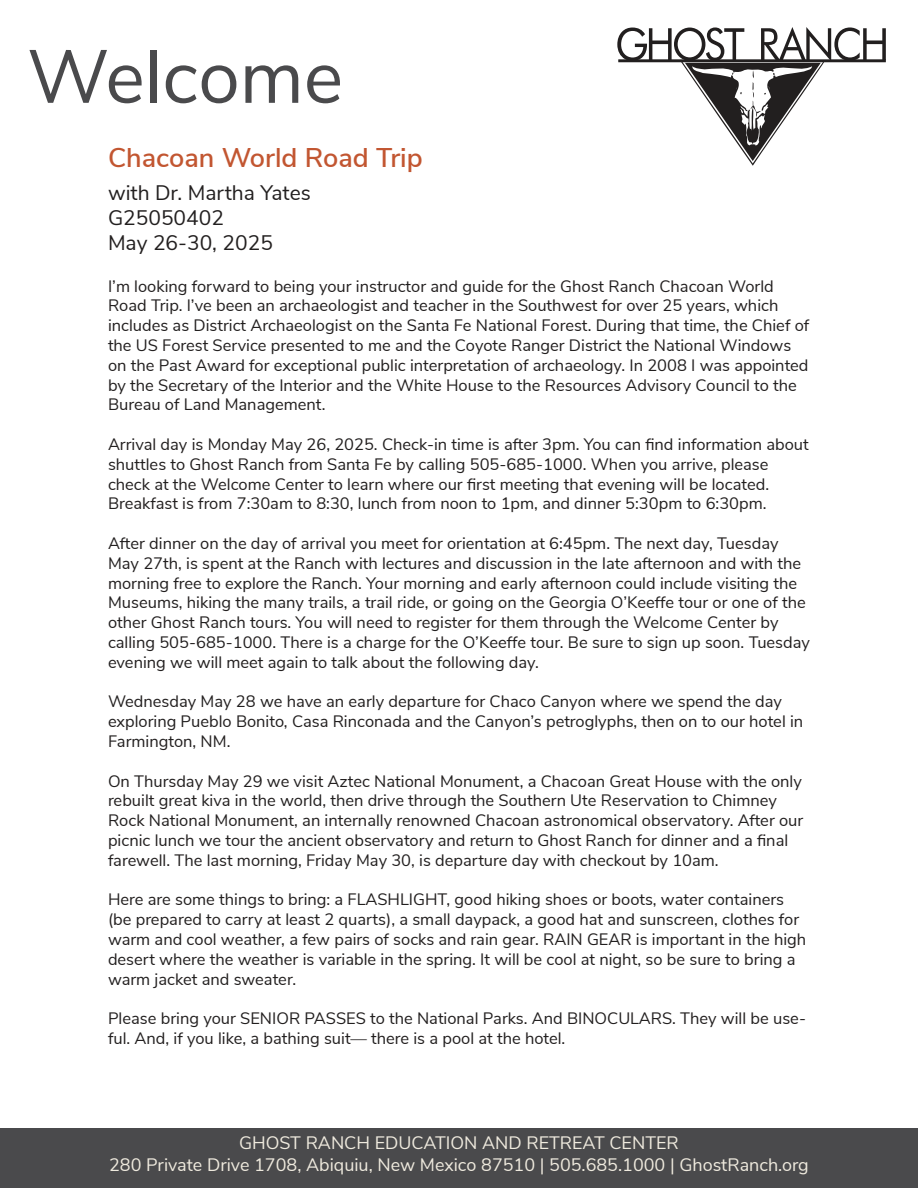
<style>
.page{position:relative;width:918px;height:1188px;background:#fff}
.page>*{position:absolute;margin:0;border:0;box-sizing:border-box;transform-origin:0 0}
.t1{font:75px "Nunito Sans";color:#4a4a4c}
.t2{font:600 27px "Nunito Sans";color:#c25631}
.t3{font:21px/25.2px "Nunito Sans";color:#221f1f}
.t4{font:18px/21.6px "Nunito Sans";color:#efeade;text-align:center}
.t5{font:16.5px/19.8px "Nunito Sans";color:#221f1f}
</style>
<div class="page">
<div style="left:0;top:1128px;width:918px;height:60px;background:#4a4a4c"></div>
<svg style="left:617px;top:27px;width:269px;height:139px"></svg>
<hr style="left:618px;top:61px;width:268px;height:1px;background:#221f1f">
<h1 class="t1" style="left:27px;top:48px;width:318px">Welcome</h1>
<h2 class="t2" style="left:108px;top:148px;width:316px">Chacoan World Road Trip</h2>
<p class="t3" style="left:108px;top:182px;width:204px">with Dr. Martha Yates<br>G25050402<br>May 26-30, 2025</p>
<p class="t5" style="left:108px;top:277px;width:703px">I’m looking forward to being your instructor and guide for the Ghost Ranch Chacoan World Road Trip. I’ve been an archaeologist and teacher in the Southwest for over 25 years, which includes as District Archaeologist on the Santa Fe National Forest. During that time, the Chief of the US Forest Service presented to me and the Coyote Ranger District the National Windows on the Past Award for exceptional public interpretation of archaeology. In 2008 I was appointed by the Secretary of the Interior and the White House to the Resources Advisory Council to the Bureau of Land Management.</p>
<p class="t5" style="left:108px;top:433px;width:702px">Arrival day is Monday May 26, 2025. Check-in time is after 3pm. You can find information about shuttles to Ghost Ranch from Santa Fe by calling 505-685-1000. When you arrive, please check at the Welcome Center to learn where our first meeting that evening will be located.<br>Breakfast is from 7:30am to 8:30, lunch from noon to 1pm, and dinner 5:30pm to 6:30pm.</p>
<p class="t5" style="left:108px;top:535px;width:704px">After dinner on the day of arrival you meet for orientation at 6:45pm. The next day, Tuesday May 27th, is spent at the Ranch with lectures and discussion in the late afternoon and with the morning free to explore the Ranch. Your morning and early afternoon could include visiting the Museums, hiking the many trails, a trail ride, or going on the Georgia O’Keeffe tour or one of the other Ghost Ranch tours. You will need to register for them through the Welcome Center by calling 505-685-1000. There is a charge for the O’Keeffe tour. Be sure to sign up soon. Tuesday evening we will meet again to talk about the following day.</p>
<p class="t5" style="left:108px;top:693px;width:697px">Wednesday May 28 we have an early departure for Chaco Canyon where we spend the day exploring Pueblo Bonito, Casa Rinconada and the Canyon’s petroglyphs, then on to our hotel in<br>Farmington, NM.</p>
<p class="t5" style="left:108px;top:772px;width:697px">On Thursday May 29 we visit Aztec National Monument, a Chacoan Great House with the only rebuilt great kiva in the world, then drive through the Southern Ute Reservation to Chimney Rock National Monument, an internally renowned Chacoan astronomical observatory. After our picnic lunch we tour the ancient observatory and return to Ghost Ranch for dinner and a final farewell. The last morning, Friday May 30, is departure day with checkout by 10am.</p>
<p class="t5" style="left:108px;top:891px;width:700px">Here are some things to bring: a FLASHLIGHT, good hiking shoes or boots, water containers (be prepared to carry at least 2 quarts), a small daypack, a good hat and sunscreen, clothes for warm and cool weather, a few pairs of socks and rain gear. RAIN GEAR is important in the high desert where the weather is variable in the spring. It will be cool at night, so be sure to bring a warm jacket and sweater.</p>
<p class="t5" style="left:108px;top:1010px;width:700px">Please bring your SENIOR PASSES to the National Parks. And BINOCULARS. They will be use&shy;ful. And, if you like, a bathing suit— there is a pool at the hotel.</p>
<p class="t4" style="left:109px;top:1134px;width:701px">GHOST RANCH EDUCATION AND RETREAT CENTER<br>280 Private Drive 1708, Abiquiu, New Mexico 87510 | 505.685.1000 | GhostRanch.org</p>
</div>
